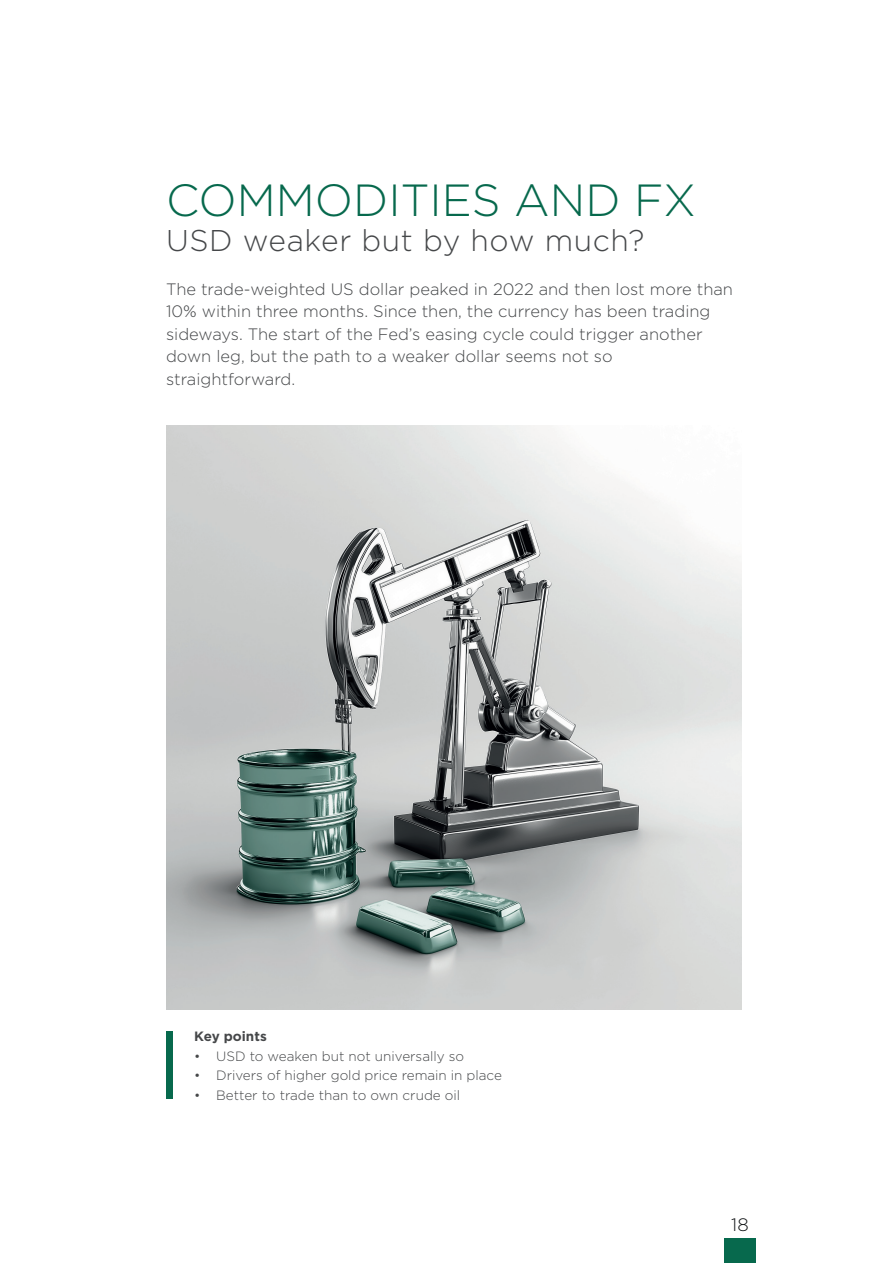
<style>
.page{position:relative;width:893px;height:1263px;background:#fff}
.page>*{position:absolute;margin:0;border:0;box-sizing:border-box;transform-origin:0 0}
.t1{font:300 45px "Gotham";color:#07694d}
.t2{font:300 30px "Gotham";letter-spacing:.02em;color:#454749}
.t3{font:300 18px "Gotham";color:#101315}
.t4{font:300 16.5px/22.5px "Gotham";color:#454749}
.t5{font:300 13.5px "Gotham";color:#454749}
.t6{font:700 13.5px "Gotham";color:#454749}
</style>
<div class="page">
<img style="left:166px;top:426px;width:576px;height:583px">
<div style="left:724px;top:1239px;width:32px;height:24px;background:#07694d"></div>
<div style="left:166px;top:1031px;width:7px;height:68px;background:#07694d"></div>
<h1 class="t1" style="left:166px;top:172px;width:531px">COMMODITIES AND FX</h1>
<h2 class="t2" style="left:166px;top:222px;width:480px">USD weaker but by how much?</h2>
<p class="t4" style="left:166px;top:277px;width:568px">The trade-weighted US dollar peaked in 2022 and then lost more than 10% within three months. Since then, the currency has been trading sideways. The start of the Fed’s easing cycle could trigger another down leg, but the path to a weaker dollar seems not so straightforward.</p>
<p class="t6" style="left:194px;top:1028px;width:74px">Key points</p>
<p class="t5" style="left:194px;top:1047px;width:271px">• USD to weaken but not universally so</p>
<p class="t5" style="left:194px;top:1067px;width:309px">• Drivers of higher gold price remain in place</p>
<p class="t5" style="left:194px;top:1086px;width:267px">• Better to trade than to own crude oil</p>
<p class="t3" style="left:731px;top:1213px;width:19px">18</p>
</div>
